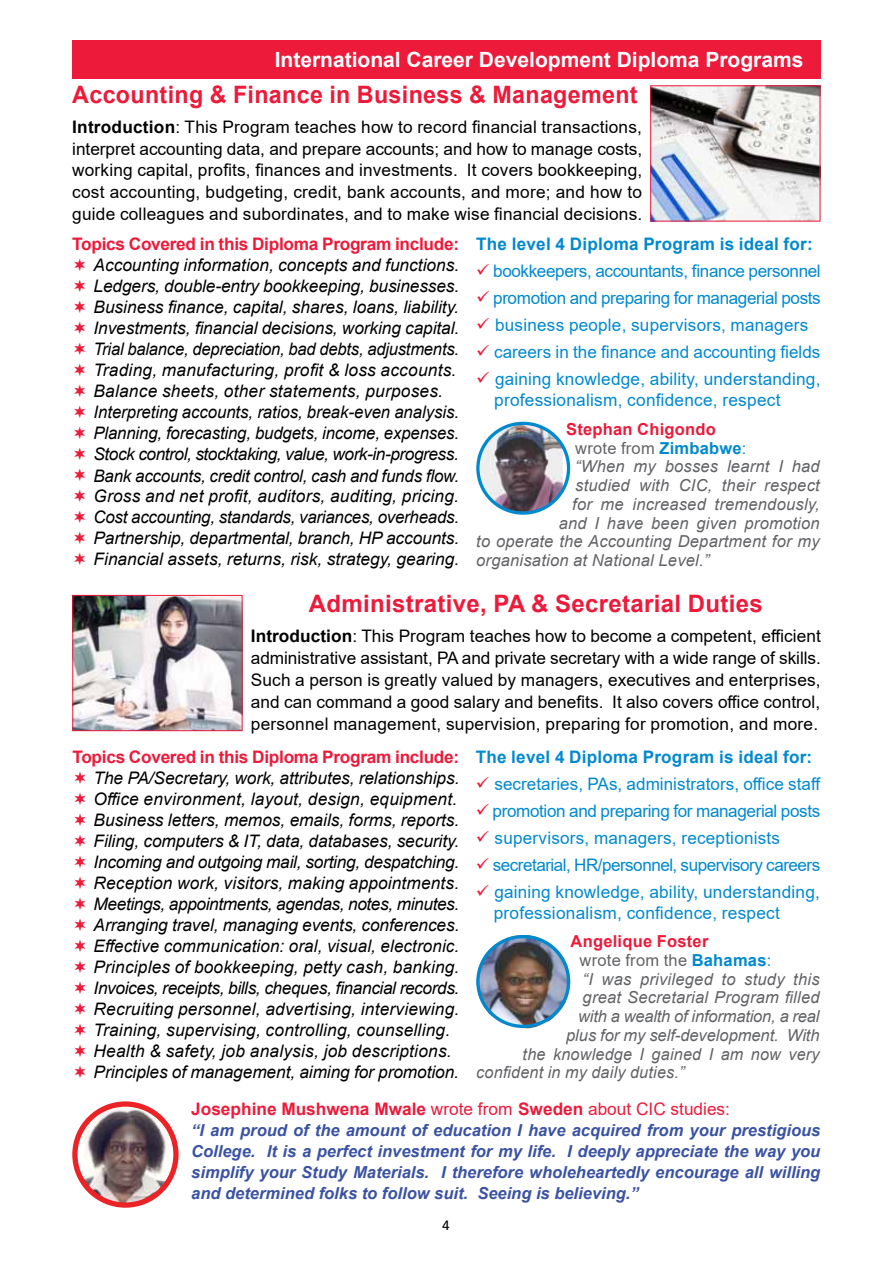
<style>
.page{position:relative;width:893px;height:1263px;background:#fff}
.page>*{position:absolute;margin:0;border:0;box-sizing:border-box;transform-origin:0 0}
.t1{font:700 24px "Arial";letter-spacing:.015em;color:#ed1a3a}
.t2{font:700 21px "Arial";color:#fff}
.t3{font:italic 17.25px/21px "Arial";color:#000}
.t4{font:17.25px/21.8px "Arial";letter-spacing:.015em;color:#000;text-align:justify}
.t5{font:17.25px/21px "Arial";color:#0089cf}
.t6{font:700 17.25px "Arial";letter-spacing:-.015em;color:#ed1a3a}
.t7{font:17.25px "Arial";letter-spacing:-.02em;color:#0089cf}
.t8{font:700 17.25px "Arial";letter-spacing:.015em;color:#0089cf}
.t9{font:17.25px "Arial";letter-spacing:-.03em;color:#0089cf}
.t10{font:italic 16.5px "Arial";letter-spacing:.015em;color:#626366}
.t11{font:italic 700 16.5px/21px "Arial";color:#3a52a3;text-align:justify}
.t12{font:16.5px "Arial";letter-spacing:.015em;color:#626366}
.t13{font:700 16.5px "Arial";letter-spacing:.015em;color:#ed1a3a}
.t14{font:italic 16.5px "Arial";letter-spacing:-.01em;color:#626366}
.t15{font:italic 16.5px "Arial";letter-spacing:-.005em;color:#626366}
.t16{font:500 13.5px "Avenir";color:#000}
.s1{font-weight:700}
.s2{color:#ed1a3a}
.s3{font-weight:700;color:#0089cf}
.s4{color:#0089cf}
.s5{font-weight:400}
</style>
<div class="page">
<img style="left:477px;top:935px;width:93px;height:93px;border-radius:47px">
<div style="left:476px;top:935px;width:94px;height:93px;border:3px solid #0089cf;border-radius:50%"></div>
<img style="left:74px;top:597px;width:166px;height:132px">
<div style="left:72px;top:595px;width:170px;height:136px;border:1px solid #ed1a3a"></div>
<img style="left:480px;top:423px;width:83px;height:89px">
<div style="left:476px;top:422px;width:94px;height:93px;border:3px solid #0089cf;border-radius:50%"></div>
<img style="left:652px;top:87px;width:166px;height:132px">
<div style="left:650px;top:85px;width:170px;height:136px;border:1px solid #ed1a3a"></div>
<img style="left:84px;top:1107px;width:87px;height:96px">
<div style="left:72px;top:1101px;width:107px;height:107px;border:5px solid #eb2326;border-radius:50%"></div>
<div style="left:72px;top:40px;width:748px;height:38px;background:#ed1a3a"></div>
<p class="t2" style="left:275px;top:45px;width:530px">International Career Development Diploma Programs</p>
<h1 class="t1" style="left:72px;top:78px;width:567px">Accounting &amp; Finance in Business &amp; Management</h1>
<p class="t4" style="left:72px;top:116px;width:572px"><span class="s1">Introduction</span>: This Program teaches how to record financial transactions, interpret accounting data, and prepare accounts; and how to manage costs, working capital, profits, finances and investments. It covers bookkeeping, cost accounting, budgeting, credit, bank accounts, and more; and how to guide colleagues and subordinates, and to make wise financial decisions.</p>
<p class="t6" style="left:72px;top:232px;width:388px">Topics Covered in this Diploma Program include:</p>
<p class="t3" style="left:94px;top:255px;width:367px">Accounting information, concepts and functions.<br>Ledgers, double-entry bookkeeping, businesses.<br>Business finance, capital, shares, loans, liability.<br>Investments, financial decisions, working capital.<br>Trial balance, depreciation, bad debts, adjustments.<br>Trading, manufacturing, profit &amp; loss accounts.<br>Balance sheets, other statements, purposes.<br>Interpreting accounts, ratios, break-even analysis.<br>Planning, forecasting, budgets, income, expenses.<br>Stock control, stocktaking, value, work-in-progress.<br>Bank accounts, credit control, cash and funds flow.</p>
<p class="t3" style="left:94px;top:486px;width:367px;text-align:justify">Gross and net profit, auditors, auditing, pricing.<br>Cost accounting, standards, variances, overheads.<br>Partnership, departmental, branch, HP accounts.<br>Financial assets, returns, risk, strategy, gearing.</p>
<p class="t8" style="left:476px;top:232px;width:338px">The level 4 Diploma Program is ideal for:</p>
<p class="t7" style="left:476px;top:259px;width:346px"><span class="s2">✓</span> bookkeepers, accountants, finance personnel</p>
<p class="t7" style="left:476px;top:286px;width:346px"><span class="s2">✓</span> promotion and preparing for managerial posts</p>
<p class="t5" style="left:476px;top:314px;width:333px"><span class="s2">✓</span> business people, supervisors, managers</p>
<p class="t5" style="left:476px;top:341px;width:346px"><span class="s2">✓</span> careers in the finance and accounting fields</p>
<p class="t5" style="left:494px;top:368px;width:328px;text-indent:-18px"><span class="s2">✓</span> gaining knowledge, ability, understanding, professionalism, confidence, respect</p>
<p class="t13" style="left:566px;top:417px;width:151px">Stephan Chigondo</p>
<p class="t12" style="left:575px;top:436px;width:173px">wrote from <span class="s3">Zimbabwe</span><span class="s4">:</span></p>
<p class="t10" style="left:575px;top:456px;width:246px">“When my bosses learnt I had</p>
<p class="t10" style="left:575px;top:475px;width:246px">studied with CIC, their respect</p>
<p class="t10" style="left:572px;top:493px;width:249px">for me increased tremendously,</p>
<p class="t10" style="left:559px;top:512px;width:263px">and I have been given promotion</p>
<p class="t10" style="left:476px;top:531px;width:345px">to operate the Accounting Department for my</p>
<p class="t10" style="left:476px;top:549px;width:235px">organisation at National Level.”</p>
<h1 class="t1" style="left:309px;top:587px;width:456px">Administrative, PA &amp; Secretarial Duties</h1>
<p class="t4" style="left:251px;top:625px;width:571px"><span class="s1">Introduction</span>: This Program teaches how to become a competent, efficient administrative assistant, PA and private secretary with a wide range of skills.<br>Such a person is greatly valued by managers, executives and enterprises, and can command a good salary and benefits. It also covers office control, personnel management, supervision, preparing for promotion, and more.</p>
<p class="t6" style="left:72px;top:744px;width:388px">Topics Covered in this Diploma Program include:</p>
<p class="t3" style="left:94px;top:767px;width:367px">The PA/Secretary, work, attributes, relationships.<br>Office environment, layout, design, equipment.<br>Business letters, memos, emails, forms, reports.<br>Filing, computers &amp; IT, data, databases, security.<br>Incoming and outgoing mail, sorting, despatching.<br>Reception work, visitors, making appointments.<br>Meetings, appointments, agendas, notes, minutes.<br>Arranging travel, managing events, conferences.<br>Effective communication: oral, visual, electronic.<br>Principles of bookkeeping, petty cash, banking.<br>Invoices, receipts, bills, cheques, financial records.<br>Recruiting personnel, advertising, interviewing.<br>Training, supervising, controlling, counselling.<br>Health &amp; safety, job analysis, job descriptions.<br>Principles of management, aiming for promotion.</p>
<p class="t8" style="left:476px;top:744px;width:338px">The level 4 Diploma Program is ideal for:</p>
<p class="t5" style="left:476px;top:773px;width:347px"><span class="s2">✓</span> secretaries, PAs, administrators, office staff</p>
<p class="t7" style="left:476px;top:799px;width:346px"><span class="s2">✓</span> promotion and preparing for managerial posts</p>
<p class="t5" style="left:476px;top:827px;width:306px"><span class="s2">✓</span> supervisors, managers, receptionists</p>
<p class="t9" style="left:476px;top:853px;width:346px"><span class="s2">✓</span> secretarial, HR/personnel, supervisory careers</p>
<p class="t5" style="left:494px;top:881px;width:328px;text-indent:-18px"><span class="s2">✓</span> gaining knowledge, ability, understanding, professionalism, confidence, respect</p>
<p class="t13" style="left:571px;top:929px;width:139px">Angelique Foster</p>
<p class="t12" style="left:580px;top:948px;width:193px">wrote from the <span class="s3">Bahamas</span><span class="s4">:</span></p>
<p class="t10" style="left:583px;top:968px;width:238px">“I was privileged to study this</p>
<p class="t10" style="left:583px;top:987px;width:239px">great Secretarial Program filled</p>
<p class="t14" style="left:578px;top:1005px;width:243px">with a wealth of information, a real</p>
<p class="t15" style="left:566px;top:1024px;width:255px">plus for my self-development. With</p>
<p class="t10" style="left:523px;top:1043px;width:299px">the knowledge I gained I am now very</p>
<p class="t10" style="left:476px;top:1062px;width:210px">confident in my daily duties.”</p>
<p class="t6" style="left:191px;top:1097px;width:540px">Josephine Mushwena Mwale <span class="s5">wrote from</span> Sweden <span class="s5">about CIC studies:</span></p>
<p class="t11" style="left:191px;top:1120px;width:631px">“I am proud of the amount of education I have acquired from your prestigious College. It is a perfect investment for my life. I deeply appreciate the way you simplify your Study Materials. I therefore wholeheartedly encourage all willing and determined folks to follow suit. Seeing is believing.”</p>
<p class="t16" style="left:442px;top:1213px;width:9px">4</p>
</div>
